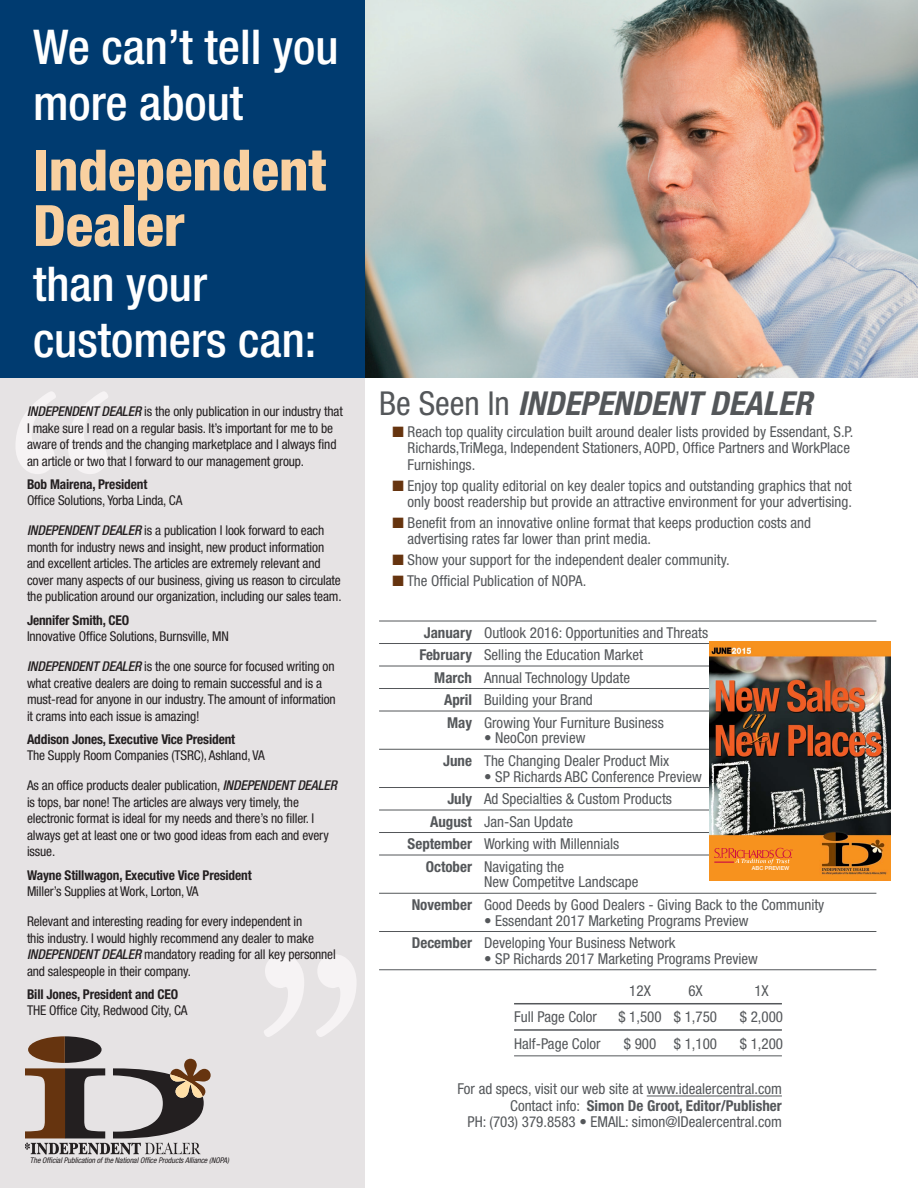
<style>
.page{position:relative;width:918px;height:1188px;background:#fff}
.page>*{position:absolute;margin:0;border:0;box-sizing:border-box;transform-origin:0 0}
.t1{font:291px "Hoefler Text";color:#f6f3f4}
.t2{font:800 condensed 57px/55.5px "Helvetica Neue";color:#f9d0a0}
.t3{font:500 condensed 48px/55.5px "Helvetica Neue";color:#fff}
.t4{font:italic 700 condensed 33px "Helvetica Neue";color:#54575a}
.t5{font:condensed 15px/16.5px "Helvetica Neue";color:#54575a}
.t6{font:700 condensed 15px "Helvetica Neue";color:#54575a}
.t7{font:condensed 13.5px/16.5px "Helvetica Neue";letter-spacing:-.01em;color:#231f20}
.t8{font:700 condensed 13.5px/16.5px "Helvetica Neue";letter-spacing:-.01em;color:#231f20}
.t9{font:italic condensed 7.8px "Helvetica Neue";letter-spacing:-.005em;color:#231f20}
.t10{font:500 5.55px "Helvetica Neue";color:#fff}
.s1{font-weight:500;font-style:italic}
.s2{font-weight:700}
.s3{font-weight:400}
.s4{font-weight:400;font-style:normal}
.s5{color:#66340f}
</style>
<div class="page">
<div style="left:0;top:372px;width:364px;height:816px;background:#e6e3e4"></div>
<img style="left:364px;top:0;width:554px;height:378px">
<div style="left:0;top:0;width:364px;height:378px;background:#003b70"></div>
<hr style="left:379px;top:621px;width:497px;height:1px;background:#54575a">
<hr style="left:379px;top:643px;width:497px;height:1px;background:#54575a">
<hr style="left:379px;top:666px;width:497px;height:1px;background:#54575a">
<hr style="left:379px;top:688px;width:497px;height:1px;background:#54575a">
<hr style="left:379px;top:711px;width:497px;height:1px;background:#54575a">
<hr style="left:379px;top:749px;width:497px;height:1px;background:#54575a">
<hr style="left:379px;top:787px;width:497px;height:1px;background:#54575a">
<hr style="left:379px;top:810px;width:497px;height:1px;background:#54575a">
<hr style="left:379px;top:832px;width:497px;height:1px;background:#54575a">
<hr style="left:379px;top:855px;width:497px;height:1px;background:#54575a">
<hr style="left:379px;top:893px;width:497px;height:1px;background:#54575a">
<hr style="left:379px;top:931px;width:497px;height:1px;background:#54575a">
<hr style="left:379px;top:969px;width:497px;height:1px;background:#54575a">
<hr style="left:514px;top:1003px;width:268px;height:1px;background:#54575a">
<hr style="left:514px;top:1029px;width:268px;height:2px;background:#54575a">
<hr style="left:514px;top:1055px;width:268px;height:1px;background:#54575a">
<hr style="left:647px;top:1096px;width:135px;height:1px;background:#54575a">
<svg style="left:26px;top:1036px;width:185px;height:118px"></svg>
<img style="left:710px;top:642px;width:181px;height:238px">
<div style="left:710px;top:844px;width:88px;height:29px;background:#f7921e"></div>
<svg style="left:714px;top:848px;width:79px;height:17px"></svg>
<p class="t3" style="left:33px;top:19px;width:307px">We can’t tell you more about</p>
<p class="t2" style="left:33px;top:141px;width:295px">Independent<br>Dealer</p>
<p class="t3" style="left:33px;top:256px;width:285px">than your customers can:</p>
<p class="t1" style="left:8px;top:328px;width:114px">“</p>
<p class="t7" style="left:27px;top:403px;width:318px"><span class="s1">INDEPENDENT DEALER</span> is the only publication in our industry that I make sure I read on a regular basis. It’s important for me to be aware of trends and the changing marketplace and I always find an article or two that I forward to our management group.</p>
<p class="t7" style="left:27px;top:476px;width:157px"><span class="s2">Bob Mairena, President<br></span>Office Solutions, Yorba Linda, CA</p>
<p class="t7" style="left:27px;top:522px;width:316px"><span class="s1">INDEPENDENT DEALER</span> is a publication I look forward to each month for industry news and insight, new product information and excellent articles. The articles are extremely relevant and cover many aspects of our business, giving us reason to circulate the publication around our organization, including our sales team.</p>
<p class="t7" style="left:27px;top:612px;width:203px"><span class="s2">Jennifer Smith, CEO<br></span>Innovative Office Solutions, Burnsville, MN</p>
<p class="t7" style="left:27px;top:658px;width:310px"><span class="s1">INDEPENDENT DEALER</span> is the one source for focused writing on what creative dealers are doing to remain successful and is a must-read for anyone in our industry. The amount of information it crams into each issue is amazing!</p>
<p class="t7" style="left:27px;top:731px;width:239px"><span class="s2">Addison Jones, Executive Vice President<br></span>The Supply Room Companies (TSRC), Ashland, VA</p>
<p class="t7" style="left:27px;top:777px;width:312px">As an office products dealer publication, <span class="s1">INDEPENDENT DEALER </span>is tops, bar none! The articles are always very timely, the electronic format is ideal for my needs and there’s no filler. I always get at least one or two good ideas from each and every issue.</p>
<p class="t8" style="left:27px;top:866px;width:226px">Wayne Stillwagon, Executive Vice President<br><span class="s3">Miller’s Supplies at Work, Lorton, VA</span></p>
<p class="t7" style="left:27px;top:913px;width:310px">Relevant and interesting reading for every independent in<br>this industry. I would highly recommend any dealer to make <span class="s1">INDEPENDENT DEALER</span> mandatory reading for all key personnel and salespeople in their company.</p>
<p class="t7" style="left:27px;top:986px;width:162px"><span class="s2">Bill Jones, President and CEO<br></span>THE Office City, Redwood City, CA</p>
<p class="t9" style="left:30px;top:1155px;width:201px">The Official Publication of the National Office Products Alliance (NOPA)</p>
<p class="t4" style="left:379px;top:383px;width:435px"><span class="s4">Be Seen In</span> INDEPENDENT DEALER</p>
<p class="t5" style="left:408px;top:423px;width:447px;text-indent:-15px"><span class="s5">■</span> Reach top quality circulation built around dealer lists provided by Essendant, S.P.<br>Richards,TriMega, Independent Stationers, AOPD, Office Partners and WorkPlace<br>Furnishings.</p>
<p class="t5" style="left:393px;top:477px;width:461px;text-align:right"><span class="s5">■</span> Enjoy top quality editorial on key dealer topics and outstanding graphics that not only boost readership but provide an attractive environment for your advertising.</p>
<p class="t5" style="left:408px;top:514px;width:405px;text-indent:-15px"><span class="s5">■</span> Benefit from an innovative online format that keeps production costs and advertising rates far lower than print media.</p>
<p class="t5" style="left:393px;top:552px;width:339px"><span class="s5">■</span> Show your support for the independent dealer community.</p>
<p class="t5" style="left:393px;top:572px;width:195px"><span class="s5">■</span> The Official Publication of NOPA.</p>
<p class="t5" style="left:424px;top:624px;width:286px"><span class="s2">January</span> Outlook 2016: Opportunities and Threats</p>
<p class="t5" style="left:419px;top:647px;width:225px"><span class="s2">February</span> Selling the Education Market</p>
<p class="t5" style="left:434px;top:669px;width:197px"><span class="s2">March</span> Annual Technology Update</p>
<p class="t5" style="left:444px;top:692px;width:150px"><span class="s2">April</span> Building your Brand</p>
<p class="t5" style="left:447px;top:714px;width:218px"><span class="s2">May</span> Growing Your Furniture Business</p>
<p class="t5" style="left:484px;top:730px;width:103px">• NeoCon preview</p>
<p class="t5" style="left:443px;top:752px;width:228px"><span class="s2">June</span> The Changing Dealer Product Mix</p>
<p class="t5" style="left:484px;top:768px;width:219px">• SP Richards ABC Conference Preview</p>
<p class="t5" style="left:447px;top:791px;width:226px"><span class="s2">July</span> Ad Specialties &amp; Custom Products</p>
<p class="t5" style="left:430px;top:813px;width:144px"><span class="s2">August</span> Jan-San Update</p>
<p class="t5" style="left:408px;top:836px;width:213px"><span class="s2">September</span> Working with Millennials</p>
<p class="t5" style="left:484px;top:858px;width:156px;line-height:15.8px;text-indent:-58px"><span class="s2">October</span> Navigating the<br>New Competitve Landscape</p>
<p class="t5" style="left:412px;top:896px;width:414px"><span class="s2">November</span> Good Deeds by Good Dealers - Giving Back to the Community</p>
<p class="t5" style="left:484px;top:912px;width:266px">• Essendant 2017 Marketing Programs Preview</p>
<p class="t5" style="left:412px;top:935px;width:265px"><span class="s2">December</span> Developing Your Business Network</p>
<p class="t5" style="left:484px;top:950px;width:275px">• SP Richards 2017 Marketing Programs Preview</p>
<p class="t5" style="left:629px;top:983px;width:23px">12X</p>
<p class="t5" style="left:688px;top:983px;width:16px">6X</p>
<p class="t5" style="left:754px;top:983px;width:16px">1X</p>
<p class="t5" style="left:514px;top:1009px;width:84px">Full Page Color</p>
<p class="t5" style="left:618px;top:1009px;width:100px">$ 1,500 $ 1,750</p>
<p class="t5" style="left:740px;top:1009px;width:45px">$ 2,000</p>
<p class="t5" style="left:514px;top:1035px;width:88px">Half-Page Color</p>
<p class="t5" style="left:624px;top:1035px;width:95px">$ 900 $ 1,100</p>
<p class="t5" style="left:740px;top:1035px;width:45px">$ 1,200</p>
<p class="t5" style="left:458px;top:1081px;width:326px">For ad specs, visit our web site at www.idealercentral.com</p>
<p class="t6" style="left:510px;top:1097px;width:273px"><span class="s3">Contact info:</span> Simon De Groot, Editor/Publisher</p>
<p class="t5" style="left:468px;top:1114px;width:316px">PH: (703) 379.8583 • EMAIL: simon@IDealercentral.com</p>
<p class="t10" style="left:752px;top:865px;width:39px">ABC PREVIEW</p>
</div>
